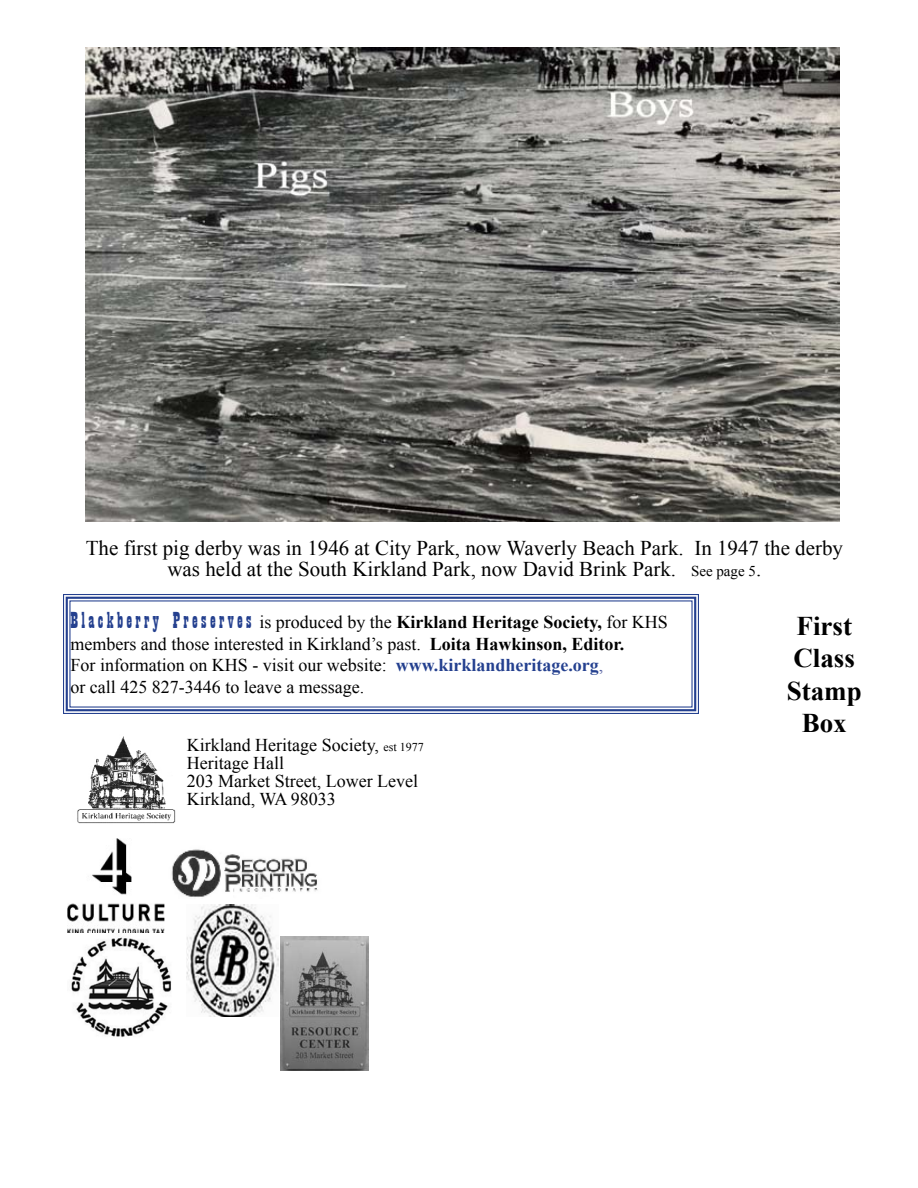
<style>
.page{position:relative;width:918px;height:1188px;background:#fff}
.page>*{position:absolute;margin:0;border:0;box-sizing:border-box;transform-origin:0 0}
.t1{font:700 27px/32.4px "Times New Roman";color:#000;text-align:center}
.t2{font:21px/21px "Times New Roman";color:#000;text-align:center}
.t3{font:18px/21.6px "Times New Roman";color:#000}
.s1{font-size:15px}
.s2{font-family:"Playbill";font-size:24px;color:#24408f}
.s3{font-weight:700}
.s4{font-weight:700;color:#24408f}
.s5{color:#4f5b9e}
.s6{font-size:12px}
</style>
<div class="page">
<svg style="left:63px;top:594px;width:636px;height:120px"></svg>
<div style="left:66px;top:597px;width:630px;height:114px;border:2px solid #24408f"></div>
<img style="left:77px;top:736px;width:99px;height:88px">
<img style="left:171px;top:849px;width:147px;height:48px">
<img style="left:68px;top:838px;width:97px;height:95px">
<img style="left:71px;top:937px;width:101px;height:100px">
<img style="left:186px;top:905px;width:93px;height:112px">
<img style="left:281px;top:936px;width:88px;height:135px">
<img style="left:108px;top:594px;width:141px;height:1px">
<img style="left:85px;top:47px;width:755px;height:474px">
<p class="t2" style="left:86px;top:537px;width:759px">The first pig derby was in 1946 at City Park, now Waverly Beach Park. In 1947 the derby was held at the South Kirkland Park, now David Brink Park. <span class="s1">See page 5</span>.</p>
<p class="t3" style="left:70px;top:611px;width:599px"><span class="s2">Blackberry Preserves</span> is produced by the <span class="s3">Kirkland Heritage Society,</span> for KHS members and those interested in Kirkland’s past. <span class="s3">Loita Hawkinson, Editor.<br></span>For information on KHS - visit our website: <span class="s4">www.kirklandheritage.org</span><span class="s5">,<br></span>or call 425 827-3446 to leave a message.</p>
<p class="t3" style="left:187px;top:736px;width:239px;line-height:18px">Kirkland Heritage Society, <span class="s6">est 1977<br></span>Heritage Hall<br>203 Market Street, Lower Level<br>Kirkland, WA 98033</p>
<h1 class="t1" style="left:787px;top:609px;width:77px">First<br>Class<br>Stamp<br>Box</h1>
</div>
